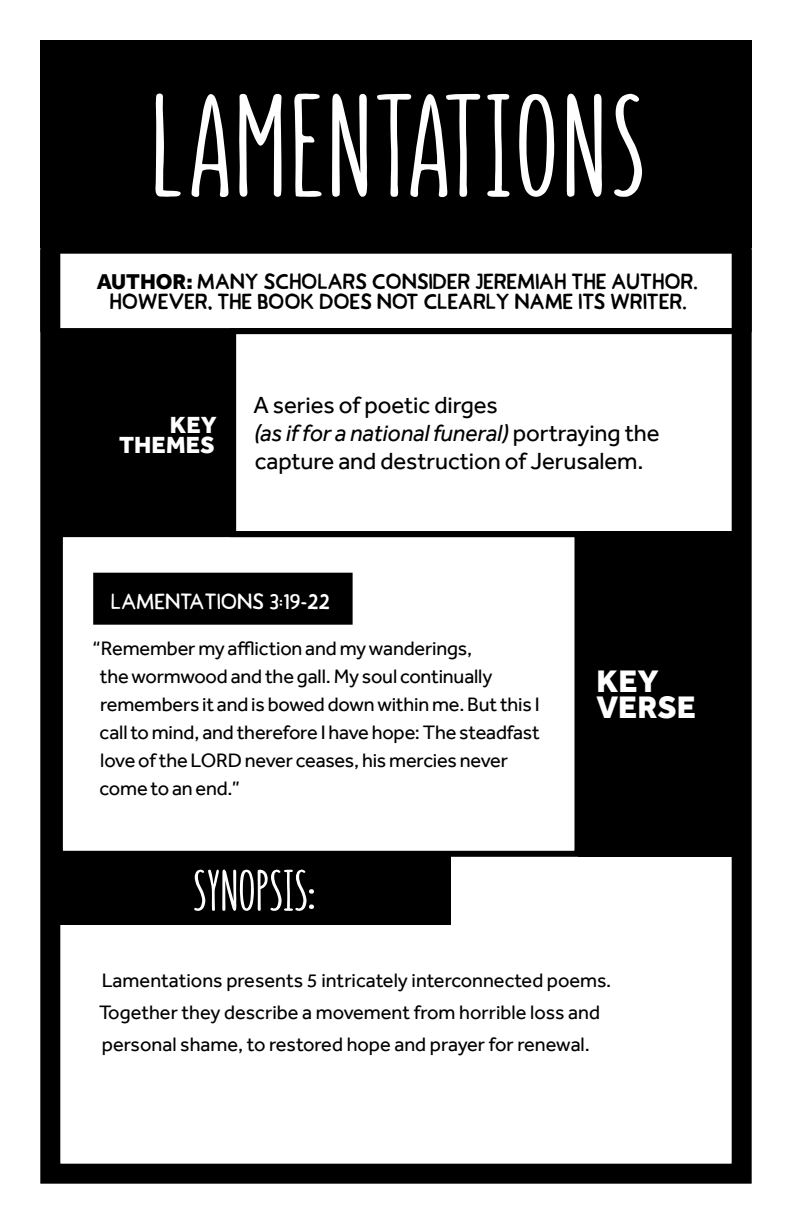
<style>
.page{position:relative;width:792px;height:1224px;background:#fff}
.page>*{position:absolute;margin:0;border:0;box-sizing:border-box;transform-origin:0 0}
.t1{font:700 140px "Summer Font";letter-spacing:.025em;color:#fff}
.t2{font:700 56px "Summer Font";color:#fff}
.t3{font:800 32px/26px "Effra";letter-spacing:.005em;color:#fff}
.t4{font:24px/28px "Effra";letter-spacing:-.005em;color:#000}
.t5{font:800 24px/20px "Effra";letter-spacing:.01em;color:#fff;text-align:right}
.t6{font:700 22px/20px "Jimmy Sans";letter-spacing:.025em;color:#000;text-align:center}
.t7{font:22px "Jimmy Sans";letter-spacing:.03em;color:#fff}
.t8{font:20px/28px "Effra";letter-spacing:-.005em;color:#000}
.s1{font-family:"Effra";font-weight:800}
.s2{font-style:italic}
</style>
<div class="page">
<div style="left:40px;top:40px;width:712px;height:1144px;border:20px solid #000"></div>
<div style="left:40px;top:40px;width:712px;height:208px;background:#000"></div>
<div style="left:40px;top:248px;width:712px;height:86px;border:6px solid #000"></div>
<div style="left:57px;top:332px;width:176px;height:205px;background:#000"></div>
<div style="left:230px;top:328px;width:510px;height:209px;border:6px solid #000"></div>
<div style="left:93px;top:573px;width:260px;height:52px;background:#000"></div>
<div style="left:57px;top:531px;width:523px;height:326px;border:6px solid #000"></div>
<div style="left:578px;top:531px;width:157px;height:326px;background:#000"></div>
<div style="left:57px;top:855px;width:394px;height:70px;background:#000"></div>
<h1 class="t1" style="left:150px;top:62px;width:497px">LAMENTATIONS</h1>
<p class="t6" style="left:97px;top:272px;width:603px"><span class="s1">AUTHOR:</span> MANY SCHOLARS CONSIDER JEREMIAH THE AUTHOR.<br>HOWEVER, THE BOOK DOES NOT CLEARLY NAME ITS WRITER.</p>
<p class="t5" style="left:119px;top:415px;width:99px">KEY<br>THEMES</p>
<p class="t4" style="left:253px;top:390px;width:408px">A series of poetic dirges<br><span class="s2">(as if for a national funeral)</span> portraying the capture and destruction of Jerusalem.</p>
<p class="t7" style="left:112px;top:588px;width:220px">LAMENTATIONS 3:19-22</p>
<p class="t8" style="left:100px;top:634px;width:442px;text-indent:-7px">“Remember my affliction and my wanderings,<br>the wormwood and the gall. My soul continually remembers it and is bowed down within me. But this I call to mind, and therefore I have hope: The steadfast love of the LORD never ceases, his mercies never come to an end.”</p>
<h2 class="t2" style="left:193px;top:857px;width:124px">SYNOPSIS:</h2>
<h3 class="t3" style="left:596px;top:668px;width:101px">KEY<br>VERSE</h3>
<p class="t8" style="left:99px;top:964px;width:514px;line-height:32px">Lamentations presents 5 intricately interconnected poems.<br>Together they describe a movement from horrible loss and personal shame, to restored hope and prayer for renewal.</p>
</div>
